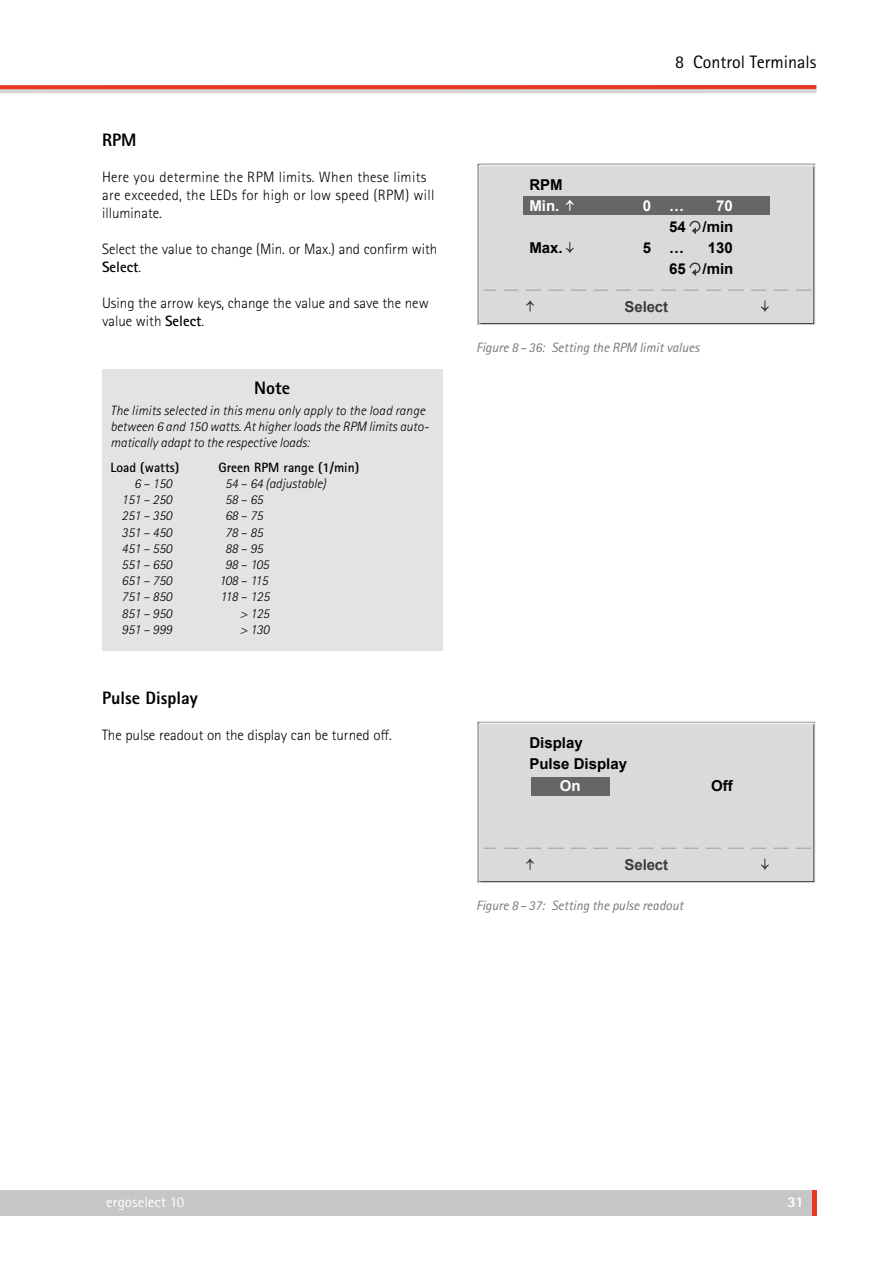
<style>
.page{position:relative;width:893px;height:1263px;background:#fff}
.page>*{position:absolute;margin:0;border:0;box-sizing:border-box;transform-origin:0 0}
.t1{font:800 18px "Rotis Sans Serif Pro";color:#000}
.t2{font:18px "Rotis Sans Serif Pro";color:#000}
.t3{font:300 15px/18px "Rotis Sans Serif Pro";color:#000}
.t4{font:300 15px/18px "Rotis Sans Serif Pro";letter-spacing:.02em;color:#000}
.t5{font:700 15px/21px "Arial";color:#000;text-align:right}
.t6{font:15px "Rotis Sans Serif Pro";color:#fff}
.t7{font:700 15px "Arial";letter-spacing:-.005em;color:#3c3c3b}
.t8{font:700 15px "Arial";color:#fff}
.t9{font:800 15px "Rotis Sans Serif Pro";color:#fff}
.t10{font:italic 300 13.5px/16.2px "Rotis Sans Serif Pro";color:#000}
.t11{font:italic 13.5px "Rotis Sans Serif Pro";color:#777776}
.t12{font:700 13.5px "Rotis Sans Serif Pro";color:#000}
.s1{font-weight:700}
</style>
<div class="page">
<svg style="left:0;top:89px;width:816px;height:4px;background:#d8cdcc"></svg>
<svg style="left:0;top:85px;width:816px;height:4px;background:#e73d27"></svg>
<div style="left:0;top:1191px;width:815px;height:25px;background:#c6c6c6"></div>
<hr style="left:812px;top:1191px;width:4px;height:25px;background:#e73922">
<div style="left:476px;top:163px;width:340px;height:162px;background:#dadada"></div>
<div style="left:523px;top:196px;width:247px;height:18px;background:#666665"></div>
<svg style="left:526px;top:300px;width:8px;height:12px"></svg>
<svg style="left:566px;top:200px;width:8px;height:11px"></svg>
<svg style="left:761px;top:300px;width:8px;height:12px"></svg>
<svg style="left:566px;top:242px;width:8px;height:11px"></svg>
<svg style="left:689px;top:221px;width:12px;height:13px"></svg>
<svg style="left:689px;top:262px;width:12px;height:14px"></svg>
<svg style="left:484px;top:290px;width:332px;height:1px"></svg>
<div style="left:102px;top:369px;width:340px;height:282px;background:#e3e3e3"></div>
<div style="left:476px;top:721px;width:340px;height:162px;background:#dadada"></div>
<svg style="left:526px;top:858px;width:8px;height:12px"></svg>
<svg style="left:761px;top:858px;width:8px;height:12px"></svg>
<svg style="left:484px;top:848px;width:332px;height:1px"></svg>
<div style="left:531px;top:777px;width:78px;height:19px;background:#666665"></div>
<h1 class="t1" style="left:102px;top:128px;width:36px">RPM</h1>
<p class="t4" style="left:102px;top:168px;width:334px">Here you determine the RPM limits. When these limits are exceeded, the LEDs for high or low speed (RPM) will illuminate.</p>
<p class="t3" style="left:102px;top:240px;width:337px">Select the value to change (Min. or Max.) and confirm with<br><span class="s1">Select</span>.</p>
<p class="t3" style="left:102px;top:294px;width:328px">Using the arrow keys, change the value and save the new value with <span class="s1">Select</span>.</p>
<h1 class="t1" style="left:254px;top:377px;width:37px">Note</h1>
<p class="t10" style="left:111px;top:402px;width:320px">The limits selected in this menu only apply to the load range between 6 and 150 watts. At higher loads the RPM limits auto&shy;matically adapt to the respective loads:</p>
<p class="t12" style="left:111px;top:459px;width:70px">Load (watts)</p>
<p class="t12" style="left:219px;top:459px;width:142px">Green RPM range (1/min)</p>
<p class="t10" style="left:134px;top:475px;width:39px">6– 150</p>
<p class="t10" style="left:225px;top:475px;width:102px">54 – 64 (adjustable)</p>
<p class="t10" style="left:122px;top:491px;width:52px">151 – 250</p>
<p class="t10" style="left:225px;top:491px;width:39px">58– 65</p>
<p class="t10" style="left:122px;top:508px;width:52px">251 – 350</p>
<p class="t10" style="left:225px;top:508px;width:39px">68– 75</p>
<p class="t10" style="left:122px;top:524px;width:52px">351 – 450</p>
<p class="t10" style="left:225px;top:524px;width:39px">78– 85</p>
<p class="t10" style="left:122px;top:540px;width:52px">451 – 550</p>
<p class="t10" style="left:225px;top:540px;width:39px">88– 95</p>
<p class="t10" style="left:122px;top:556px;width:52px">551 – 650</p>
<p class="t10" style="left:225px;top:556px;width:45px">98 – 105</p>
<p class="t10" style="left:122px;top:572px;width:52px">651 – 750</p>
<p class="t10" style="left:219px;top:572px;width:50px">108 – 115</p>
<p class="t10" style="left:122px;top:589px;width:52px">751 – 850</p>
<p class="t10" style="left:220px;top:589px;width:51px">118 – 125</p>
<p class="t10" style="left:122px;top:605px;width:52px">851 – 950</p>
<p class="t10" style="left:240px;top:605px;width:31px">&gt; 125</p>
<p class="t10" style="left:122px;top:621px;width:52px">951 – 999</p>
<p class="t10" style="left:240px;top:621px;width:31px">&gt; 130</p>
<h1 class="t1" style="left:102px;top:686px;width:97px">Pulse Display</h1>
<p class="t3" style="left:102px;top:726px;width:292px">The pulse readout on the display can be turned off.</p>
<h1 class="t2" style="left:675px;top:51px;width:143px">8 Control Terminals</h1>
<p class="t5" style="left:529px;top:175px;width:35px">RPM</p>
<p class="t8" style="left:529px;top:196px;width:32px">Min.</p>
<p class="t8" style="left:643px;top:196px;width:43px">0 …</p>
<p class="t8" style="left:716px;top:196px;width:18px">70</p>
<p class="t5" style="left:669px;top:217px;width:66px">54 /min</p>
<p class="t5" style="left:529px;top:238px;width:35px">Max.</p>
<p class="t5" style="left:643px;top:238px;width:43px">5 …</p>
<p class="t5" style="left:669px;top:238px;width:66px">130<br>65 /min</p>
<p class="t7" style="left:624px;top:296px;width:45px">Select</p>
<p class="t11" style="left:476px;top:339px;width:225px">Figure 8 –36: Setting the RPM limit values</p>
<p class="t5" style="left:529px;top:733px;width:99px;text-align:left">Display<br>Pulse Display</p>
<p class="t8" style="left:560px;top:776px;width:22px">On</p>
<p class="t5" style="left:711px;top:776px;width:23px">Off</p>
<p class="t7" style="left:624px;top:854px;width:45px">Select</p>
<p class="t11" style="left:476px;top:897px;width:209px">Figure 8 –37: Setting the pulse readout</p>
<p class="t6" style="left:106px;top:1193px;width:80px">ergoselect 10</p>
<p class="t9" style="left:787px;top:1193px;width:18px">31</p>
</div>
